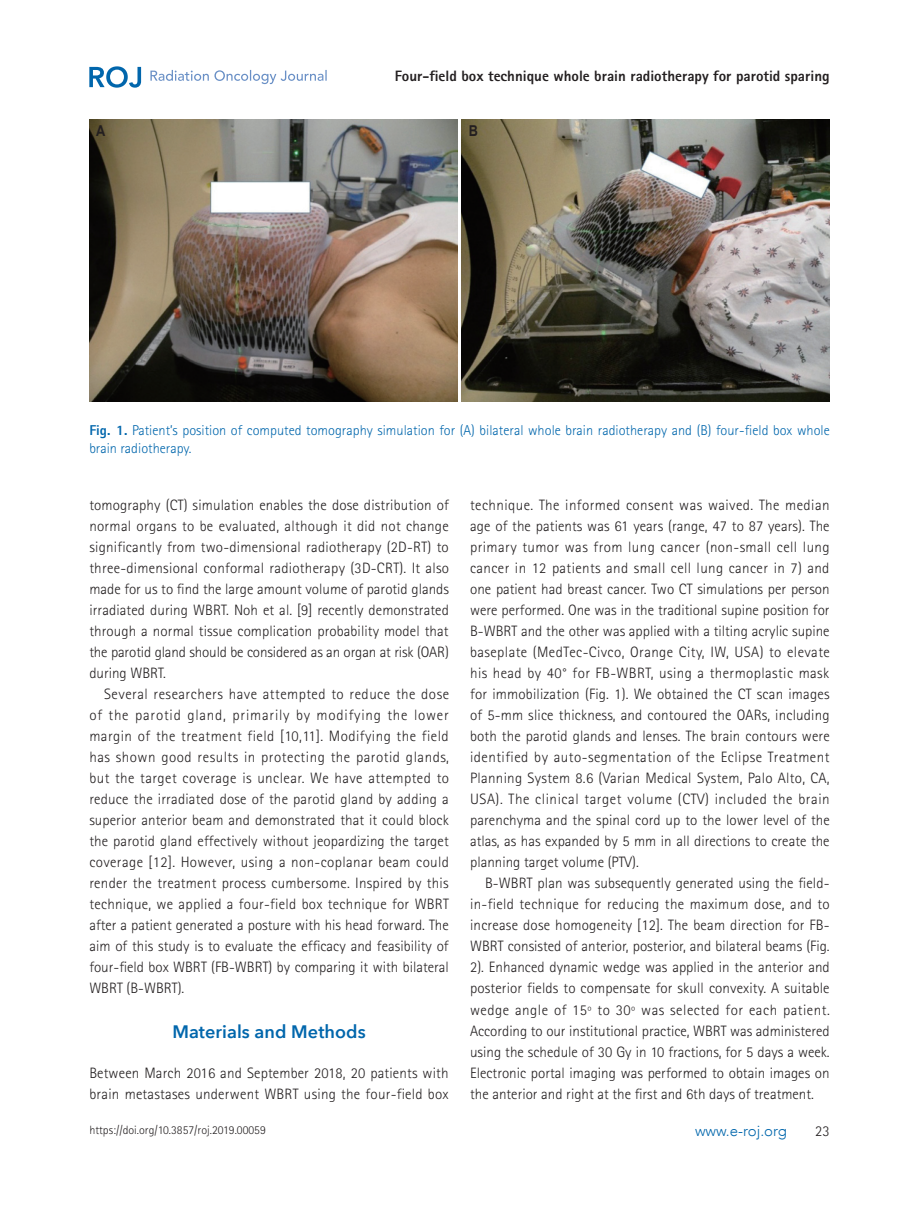
<style>
.page{position:relative;width:919px;height:1217px;background:#fff}
.page>*{position:absolute;margin:0;border:0;box-sizing:border-box;transform-origin:0 0}
.본문큰제목{font:600 18px "Avenir Next";letter-spacing:.005em;color:#0166ac}
.본문{font:300 15px/21px "Rotis Sans Serif";color:#231f20;text-align:justify}
.본문첫줄없는것{font:300 15px/21px "Rotis Sans Serif";letter-spacing:.01em;color:#231f20}
.t1{font:800 15px "Rotis Sans Serif";color:#231f20}
.t2{font:300 15px "Avenir LT";color:#0166ac}
.저자명{font:300 15px "Rotis Sans Serif";color:#231f20}
.A{font:700 15px "Arial";color:#231f20;scale:.85 1}
.표제목{font:300 14.25px/18px "Rotis Sans Serif";color:#0166ac}
.t3{font:300 12px "Rotis Sans Serif";color:#231f20}
.s1{font-weight:800}
</style>
<div class="page">
<svg style="left:89px;top:66px;width:52px;height:22px"></svg>
<svg style="left:150px;top:70px;width:176px;height:14px"></svg>
<hr style="left:918px;top:835px;width:1px;height:43px;background:#f4f8e3">
<img style="left:89px;top:119px;width:368px;height:282px">
<img style="left:462px;top:119px;width:367px;height:282px">
<p class="t1" style="left:395px;top:67px;width:436px">Four-field box technique whole brain radiotherapy for parotid sparing</p>
<p class="A" style="left:96px;top:121px;width:12px">A</p>
<p class="A" style="left:469px;top:121px;width:12px">B</p>
<p class="표제목" style="left:89px;top:421px;width:741px"><span class="s1">Fig. 1.</span> Patient’s position of computed tomography simulation for (A) bilateral whole brain radiotherapy and (B) four-field box whole brain radiotherapy.</p>
<p class="본문" style="left:89px;top:494px;width:361px">tomography (CT) simulation enables the dose distribution of normal organs to be evaluated, although it did not change significantly from two-dimensional radiotherapy (2D-RT) to three-dimensional conformal radiotherapy (3D-CRT). It also made for us to find the large amount volume of parotid glands irradiated during WBRT. Noh et al. [9] recently demonstrated through a normal tissue complication probability model that the parotid gland should be considered as an organ at risk (OAR) during WBRT.</p>
<p class="본문" style="left:89px;top:683px;width:361px;text-indent:15px">Several researchers have attempted to reduce the dose of the parotid gland, primarily by modifying the lower margin of the treatment field [10,11]. Modifying the field has shown good results in protecting the parotid glands, but the target coverage is unclear. We have attempted to reduce the irradiated dose of the parotid gland by adding a superior anterior beam and demonstrated that it could block the parotid gland effectively without jeopardizing the target coverage [12]. However, using a non-coplanar beam could render the treatment process cumbersome. Inspired by this technique, we applied a four-field box technique for WBRT after a patient generated a posture with his head forward. The aim of this study is to evaluate the efficacy and feasibility of four-field box WBRT (FB-WBRT) by comparing it with bilateral WBRT (B-WBRT).</p>
<p class="본문큰제목" style="left:172px;top:1020px;width:195px">Materials and Methods</p>
<p class="본문첫줄없는것" style="left:89px;top:1061px;width:361px">Between March 2016 and September 2018, 20 patients with brain metastases underwent WBRT using the four-field box</p>
<p class="본문첫줄없는것" style="left:470px;top:494px;width:361px;text-align:justify">technique. The informed consent was waived. The median age of the patients was 61 years (range, 47 to 87 years). The primary tumor was from lung cancer (non-small cell lung cancer in 12 patients and small cell lung cancer in 7) and one patient had breast cancer. Two CT simulations per person were performed. One was in the traditional supine position for B-WBRT and the other was applied with a tilting acrylic supine baseplate (MedTec-Civco, Orange City, IW, USA) to elevate his head by 40° for FB-WBRT, using a thermoplastic mask for immobilization (Fig. 1). We obtained the CT scan images of 5-mm slice thickness, and contoured the OARs, including both the parotid glands and lenses. The brain contours were identified by auto-segmentation of the Eclipse Treatment Planning System 8.6 (Varian Medical System, Palo Alto, CA, USA). The clinical target volume (CTV) included the brain parenchyma and the spinal cord up to the lower level of the atlas, as has expanded by 5 mm in all directions to create the planning target volume (PTV).</p>
<p class="본문" style="left:470px;top:872px;width:361px;text-indent:15px">B-WBRT plan was subsequently generated using the field&shy;in-field technique for reducing the maximum dose, and to increase dose homogeneity [12]. The beam direction for FB-WBRT consisted of anterior, posterior, and bilateral beams (Fig.<br>2). Enhanced dynamic wedge was applied in the anterior and posterior fields to compensate for skull convexity. A suitable wedge angle of 15º to 30º was selected for each patient.<br>According to our institutional practice, WBRT was administered using the schedule of 30 Gy in 10 fractions, for 5 days a week.<br>Electronic portal imaging was performed to obtain images on the anterior and right at the first and 6th days of treatment.</p>
<p class="t3" style="left:89px;top:1122px;width:178px">https://doi.org/10.3857/roj.2019.00059</p>
<p class="t2" style="left:695px;top:1121px;width:94px">www.e-roj.org</p>
<p class="저자명" style="left:815px;top:1122px;width:16px">23</p>
</div>
